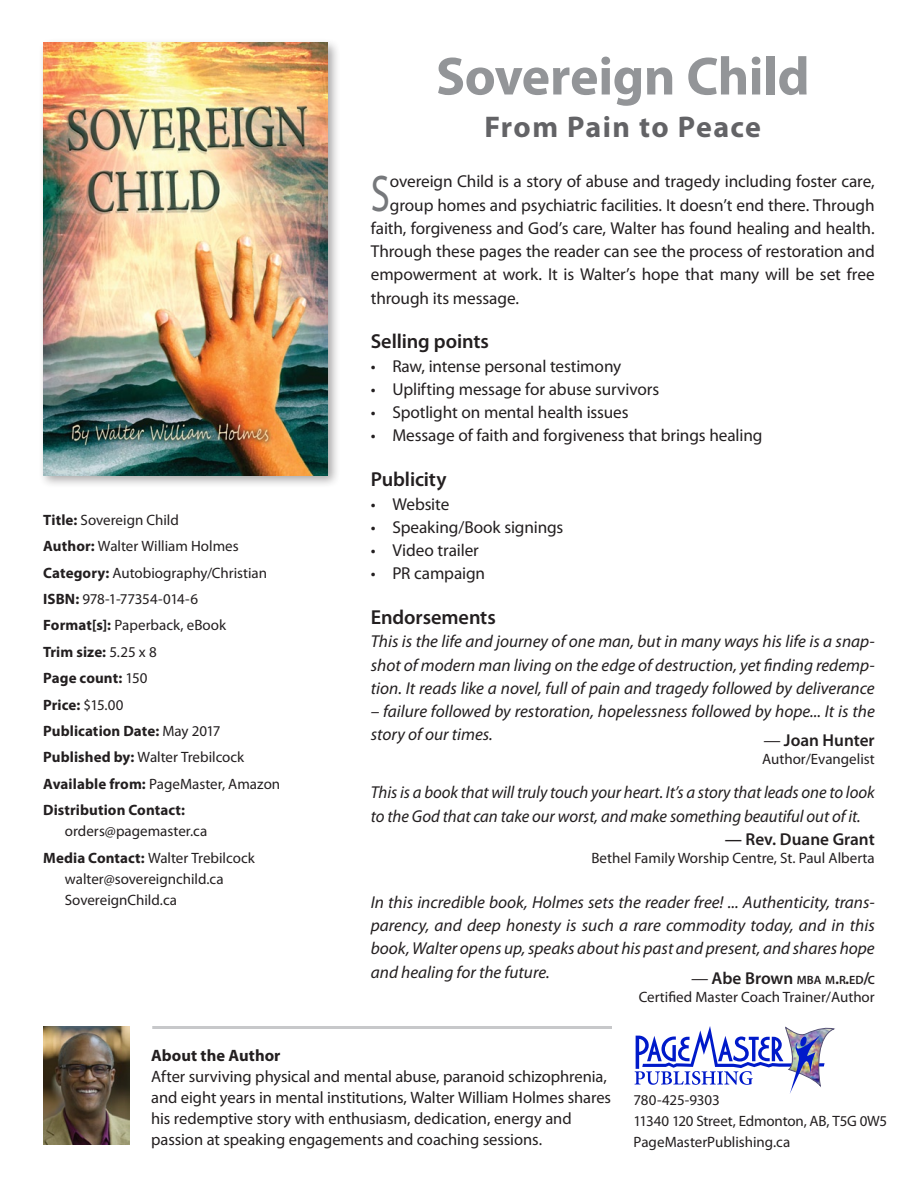
<style>
.page{position:relative;width:918px;height:1188px;background:#fff}
.page>*{position:absolute;margin:0;border:0;box-sizing:border-box;transform-origin:0 0}
.t1{font:700 54px "Myriad Pro";letter-spacing:-.01em;color:#939598}
.body_text_First{font:51.75px "Myriad Pro";color:#76787b;scale:.75 1}
.Subtitle{font:700 30px "Myriad Pro";letter-spacing:.045em;color:#636366}
.Subsub{font:600 20.25px "Myriad Pro";letter-spacing:-.005em;color:#231f20}
.quotes{font:italic 17.25px/23.2px "Myriad Pro";color:#231f20;text-align:justify}
.body_text_First-2{font:17.25px "Myriad Pro";letter-spacing:-.01em;color:#231f20}
.Bullet{font:17.25px "Myriad Pro";letter-spacing:-.01em;color:#231f20}
.quotes-2{font:600 17.25px "Myriad Pro";color:#231f20}
.body_text{font:16.5px/21px "Myriad Pro";letter-spacing:-.005em;color:#231f20}
.body_text-2{font:700 16.5px "Myriad Pro";letter-spacing:.005em;color:#231f20}
.List{font:15px/21px "Myriad Pro";color:#231f20}
.List-2{font:700 15px/21px "Myriad Pro";letter-spacing:.005em;color:#231f20}
.quotes-3{font:15px "Myriad Pro";color:#231f20}
.BioText{font:15px "Myriad Pro";letter-spacing:-.005em;color:#231f20}
.List-3{font:15px "Myriad Pro";letter-spacing:-.02em;color:#231f20}
.s1{font-weight:700}
.s2{font-weight:400}
.s3{font-weight:400;font-style:italic}
.s4{font-size:12.15px}
.s5{font-style:inherit}
</style>
<div class="page">
<div style="left:38px;top:37px;width:309px;height:456px;background:#231f20;opacity:.4"></div>
<img style="left:43px;top:42px;width:285px;height:433px">
<img style="left:43px;top:1026px;width:87px;height:119px">
<hr style="left:152px;top:1026px;width:460px;height:3px;background:#c7c8ca">
<svg style="left:635px;top:1026px;width:199px;height:67px"></svg>
<p class="List" style="left:43px;top:509px;width:137px"><span class="s1">Title:</span> Sovereign Child</p>
<p class="List" style="left:43px;top:535px;width:197px"><span class="s1">Author:</span> Walter William Holmes</p>
<p class="List" style="left:43px;top:562px;width:225px"><span class="s1">Category:</span> Autobiography/Christian</p>
<p class="List-3" style="left:43px;top:590px;width:156px"><span class="s1">ISBN:</span> 978-1-77354-014-6</p>
<p class="List" style="left:43px;top:615px;width:185px"><span class="s1">Format[s]:</span> Paperback, eBook</p>
<p class="List-2" style="left:43px;top:641px;width:115px">Trim size: <span class="s2">5.25 x 8</span></p>
<p class="List-2" style="left:43px;top:667px;width:106px">Page count: <span class="s2">150</span></p>
<p class="List-2" style="left:43px;top:694px;width:82px">Price: <span class="s2">$15.00</span></p>
<p class="List-2" style="left:43px;top:720px;width:179px">Publication Date: <span class="s2">May 2017</span></p>
<p class="List" style="left:43px;top:747px;width:203px"><span class="s1">Published by:</span> Walter Trebilcock</p>
<p class="List" style="left:43px;top:773px;width:239px"><span class="s1">Available from:</span> PageMaster, Amazon</p>
<p class="List-2" style="left:65px;top:799px;width:144px;text-indent:-22px">Distribution Contact: <span class="s2">orders@pagemaster.ca</span></p>
<p class="List" style="left:65px;top:847px;width:191px;text-indent:-22px"><span class="s1">Media Contact:</span> Walter Trebilcock walter@sovereignchild.ca<br>SovereignChild.ca</p>
<p class="t1" style="left:436px;top:41px;width:375px">Sovereign Child</p>
<p class="Subtitle" style="left:484px;top:108px;width:278px">From Pain to Peace</p>
<p class="body_text_First" style="left:371px;top:161px;width:27px">S</p>
<p class="body_text_First-2" style="left:390px;top:171px;width:486px">overeign Child is a story of abuse and tragedy including foster care,</p>
<p class="body_text_First-2" style="left:390px;top:194px;width:486px">group homes and psychiatric facilities. It doesn’t end there. Through</p>
<p class="body_text_First-2" style="left:371px;top:217px;width:505px">faith, forgiveness and God’s care, Walter has found healing and health.</p>
<p class="body_text_First-2" style="left:371px;top:241px;width:505px">Through these pages the reader can see the process of restoration and</p>
<p class="body_text_First-2" style="left:371px;top:264px;width:505px">empowerment at work. It is Walter’s hope that many will be set free</p>
<p class="body_text_First-2" style="left:371px;top:287px;width:150px">through its message.</p>
<p class="Subsub" style="left:371px;top:329px;width:120px">Selling points</p>
<p class="Bullet" style="left:371px;top:355px;width:252px">• Raw, intense personal testimony</p>
<p class="Bullet" style="left:371px;top:379px;width:290px">• Uplifting message for abuse survivors</p>
<p class="Bullet" style="left:371px;top:402px;width:259px">• Spotlight on mental health issues</p>
<p class="Bullet" style="left:371px;top:425px;width:393px">• Message of faith and forgiveness that brings healing</p>
<p class="Subsub" style="left:371px;top:467px;width:77px">Publicity</p>
<p class="Bullet" style="left:371px;top:493px;width:80px">• Website</p>
<p class="Bullet" style="left:371px;top:516px;width:194px">• Speaking/Book signings</p>
<p class="Bullet" style="left:371px;top:540px;width:110px">• Video trailer</p>
<p class="Bullet" style="left:371px;top:563px;width:116px">• PR campaign</p>
<p class="Subsub" style="left:371px;top:604px;width:127px">Endorsements</p>
<p class="quotes" style="left:371px;top:630px;width:506px">This is the life and journey of one man, but in many ways his life is a snap&shy;shot of modern man living on the edge of destruction, yet finding redemp&shy;tion. It reads like a novel, full of pain and tragedy followed by deliverance</p>
<p class="quotes" style="left:371px;top:699px;width:506px">– failure followed by restoration, hopelessness followed by hope... It is the story of our times.</p>
<p class="quotes-2" style="left:764px;top:730px;width:113px"><span class="s3">—</span> Joan Hunter</p>
<p class="quotes-3" style="left:762px;top:750px;width:114px">Author/Evangelist</p>
<p class="quotes" style="left:371px;top:781px;width:505px">This is a book that will truly touch your heart. It’s a story that leads one to look to the God that can take our worst, and make something beautiful out of it.</p>
<p class="quotes-2" style="left:725px;top:828px;width:152px">— Rev. Duane Grant</p>
<p class="quotes-3" style="left:591px;top:849px;width:285px">Bethel Family Worship Centre, St. Paul Alberta</p>
<p class="quotes" style="left:371px;top:890px;width:506px">In this incredible book, Holmes sets the reader free! ... Authenticity, trans&shy;parency, and deep honesty is such a rare commodity today, and in this book, Walter opens up, speaks about his past and present, and shares hope and healing for the future.</p>
<p class="quotes-2" style="left:691px;top:967px;width:185px"><span class="s3">—</span> Abe Brown <span class="s4">MBA M</span><span class="s5">.</span><span class="s4">R</span><span class="s5">.</span><span class="s4">ED</span><span class="s5">/</span><span class="s4">C</span></p>
<p class="quotes-3" style="left:639px;top:987px;width:238px">Certified Master Coach Trainer/Author</p>
<p class="body_text-2" style="left:151px;top:1044px;width:131px">About the Author</p>
<p class="body_text" style="left:151px;top:1066px;width:461px">After surviving physical and mental abuse, paranoid schizophrenia, and eight years in mental institutions, Walter William Holmes shares his redemptive story with enthusiasm, dedication, energy and passion at speaking engagements and coaching sessions.</p>
<p class="BioText" style="left:634px;top:1091px;width:88px">780-425-9303</p>
<p class="BioText" style="left:634px;top:1112px;width:255px">11340 120 Street, Edmonton, AB, T5G 0W5</p>
<p class="BioText" style="left:634px;top:1133px;width:158px">PageMasterPublishing.ca</p>
</div>
